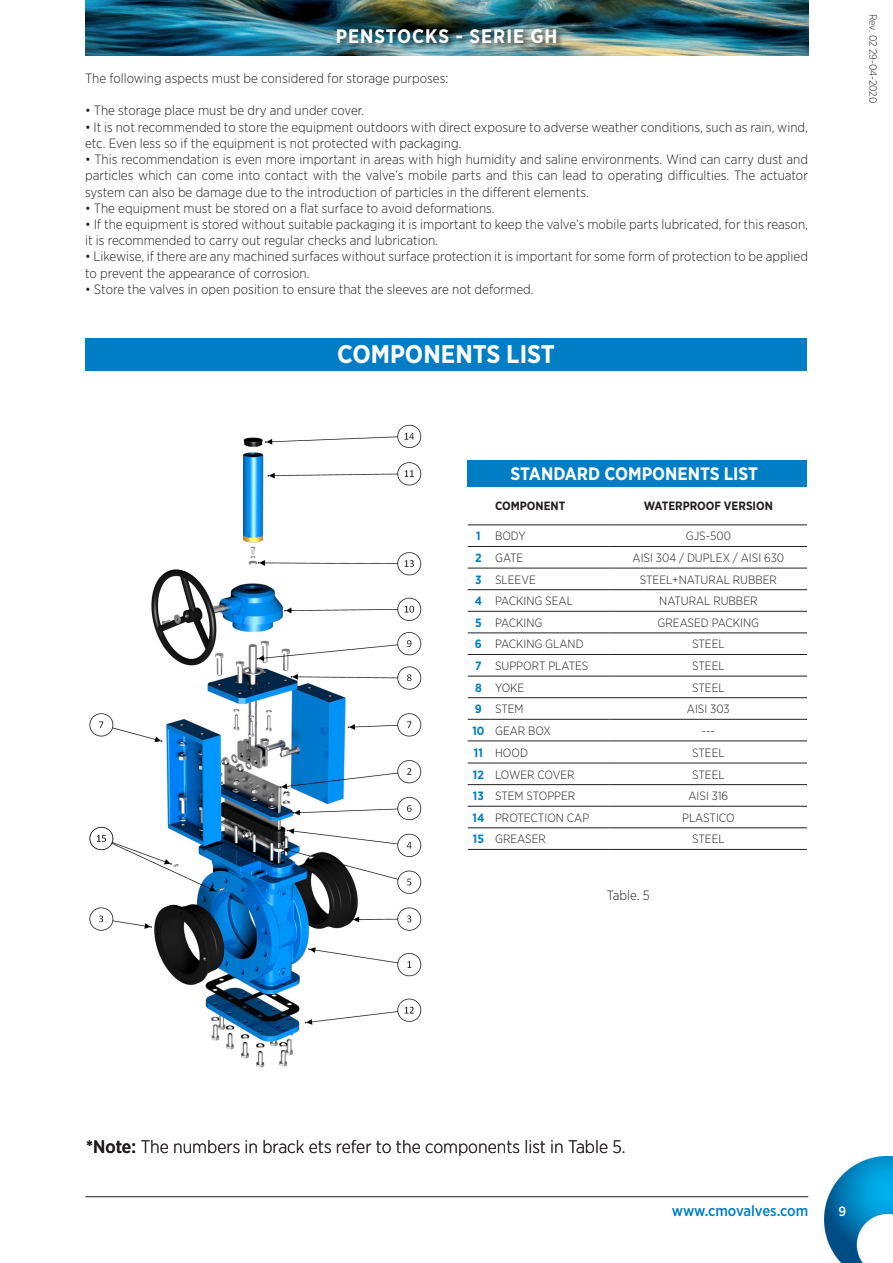
<style>
.page{position:relative;width:893px;height:1263px;background:#fff}
.page>*{position:absolute;margin:0;border:0;box-sizing:border-box;transform-origin:0 0}
.t1{font:700 25.5px "Gotham Narrow";color:#fff}
.t2{font:700 19.5px "Gotham Narrow";letter-spacing:.05em;color:#fff}
.t3{font:300 18px "Gotham Narrow";color:#231f20}
.t4{font:700 18px "Gotham Narrow";color:#fff}
.t5{font:500 15px "Gotham Narrow";letter-spacing:-.005em;color:#007ec5}
.t6{font:300 13.5px/16.2px "Gotham Narrow";color:#231f20}
.t7{font:500 13.5px "Gotham Narrow";color:#fff}
.t8{font:300 12px "Gotham Narrow";color:#231f20}
.t9{font:700 12px "Gotham Narrow";color:#231f20}
.t10{font:700 12px "Gotham Narrow";color:#007ec5}
.t11{font:300 10.5px "Gotham Narrow";letter-spacing:-.005em;color:#231f20}
.s1{font-weight:500}
</style>
<div class="page">
<img style="left:85px;top:0;width:723px;height:56px">
<img style="left:824px;top:1156px;width:69px;height:107px">
<hr style="left:85px;top:1196px;width:723px;height:1px;background:#231f20">
<div style="left:335px;top:28px;width:229px;height:22px;background:#231f20;opacity:.75"></div>
<img style="left:89px;top:424px;width:333px;height:644px">
<div style="left:85px;top:338px;width:722px;height:33px;background:#007ec5"></div>
<div style="left:468px;top:460px;width:339px;height:26px;background:#007ec5"></div>
<svg style="left:468px;top:525px;width:21px;height:1px"></svg>
<hr style="left:489px;top:525px;width:121px;height:1px;background:#231f20">
<hr style="left:610px;top:525px;width:197px;height:1px;background:#231f20">
<svg style="left:468px;top:546px;width:21px;height:1px"></svg>
<hr style="left:489px;top:546px;width:121px;height:1px;background:#231f20">
<hr style="left:610px;top:546px;width:197px;height:1px;background:#231f20">
<svg style="left:468px;top:568px;width:21px;height:1px"></svg>
<hr style="left:489px;top:568px;width:121px;height:1px;background:#231f20">
<hr style="left:610px;top:568px;width:197px;height:1px;background:#231f20">
<svg style="left:468px;top:589px;width:21px;height:1px"></svg>
<hr style="left:489px;top:589px;width:121px;height:1px;background:#231f20">
<hr style="left:610px;top:589px;width:197px;height:1px;background:#231f20">
<svg style="left:468px;top:611px;width:21px;height:1px"></svg>
<hr style="left:489px;top:611px;width:121px;height:1px;background:#231f20">
<hr style="left:610px;top:611px;width:197px;height:1px;background:#231f20">
<svg style="left:468px;top:633px;width:21px;height:1px"></svg>
<hr style="left:489px;top:633px;width:121px;height:1px;background:#231f20">
<hr style="left:610px;top:633px;width:197px;height:1px;background:#231f20">
<svg style="left:468px;top:654px;width:21px;height:1px"></svg>
<hr style="left:489px;top:654px;width:121px;height:1px;background:#231f20">
<hr style="left:610px;top:654px;width:197px;height:1px;background:#231f20">
<svg style="left:468px;top:676px;width:21px;height:1px"></svg>
<hr style="left:489px;top:676px;width:121px;height:1px;background:#231f20">
<hr style="left:610px;top:676px;width:197px;height:1px;background:#231f20">
<svg style="left:468px;top:697px;width:21px;height:1px"></svg>
<hr style="left:489px;top:697px;width:121px;height:1px;background:#231f20">
<hr style="left:610px;top:697px;width:197px;height:1px;background:#231f20">
<svg style="left:468px;top:719px;width:21px;height:1px"></svg>
<hr style="left:489px;top:719px;width:121px;height:1px;background:#231f20">
<hr style="left:610px;top:719px;width:197px;height:1px;background:#231f20">
<svg style="left:468px;top:741px;width:21px;height:1px"></svg>
<hr style="left:489px;top:741px;width:121px;height:1px;background:#231f20">
<hr style="left:610px;top:741px;width:197px;height:1px;background:#231f20">
<svg style="left:468px;top:763px;width:21px;height:1px"></svg>
<hr style="left:489px;top:763px;width:121px;height:1px;background:#231f20">
<hr style="left:610px;top:763px;width:197px;height:1px;background:#231f20">
<svg style="left:468px;top:784px;width:21px;height:1px"></svg>
<hr style="left:489px;top:784px;width:121px;height:1px;background:#231f20">
<hr style="left:610px;top:784px;width:197px;height:1px;background:#231f20">
<svg style="left:468px;top:806px;width:21px;height:1px"></svg>
<hr style="left:489px;top:806px;width:121px;height:1px;background:#231f20">
<hr style="left:610px;top:806px;width:197px;height:1px;background:#231f20">
<svg style="left:468px;top:827px;width:21px;height:1px"></svg>
<hr style="left:489px;top:827px;width:121px;height:1px;background:#231f20">
<hr style="left:610px;top:827px;width:197px;height:1px;background:#231f20">
<svg style="left:468px;top:849px;width:21px;height:1px"></svg>
<hr style="left:489px;top:849px;width:121px;height:1px;background:#231f20">
<hr style="left:610px;top:849px;width:197px;height:1px;background:#231f20">
<h2 class="t2" style="left:336px;top:23px;width:223px">PENSTOCKS - SERIE GH</h2>
<p class="t6" style="left:85px;top:70px;width:365px">The following aspects must be considered for storage purposes:</p>
<p class="t6" style="left:85px;top:102px;width:281px">• The storage place must be dry and under cover.</p>
<p class="t6" style="left:85px;top:119px;width:724px">• It is not recommended to store the equipment outdoors with direct exposure to adverse weather conditions, such as rain, wind, etc. Even less so if the equipment is not protected with packaging.</p>
<p class="t6" style="left:85px;top:151px;width:724px;text-align:justify">• This recommendation is even more important in areas with high humidity and saline environments. Wind can carry dust and particles which can come into contact with the valve’s mobile parts and this can lead to operating difficulties. The actuator system can also be damage due to the introduction of particles in the different elements.</p>
<p class="t6" style="left:85px;top:200px;width:411px">• The equipment must be stored on a flat surface to avoid deformations.</p>
<p class="t6" style="left:85px;top:216px;width:724px">• If the equipment is stored without suitable packaging it is important to keep the valve’s mobile parts lubricated, for this reason, it is recommended to carry out regular checks and lubrication.</p>
<p class="t6" style="left:85px;top:248px;width:724px">• Likewise, if there are any machined surfaces without surface protection it is important for some form of protection to be applied to prevent the appearance of corrosion.</p>
<p class="t6" style="left:85px;top:281px;width:450px">• Store the valves in open position to ensure that the sleeves are not deformed.</p>
<p class="t1" style="left:337px;top:337px;width:219px">COMPONENTS LIST</p>
<p class="t4" style="left:511px;top:462px;width:249px">STANDARD COMPONENTS LIST</p>
<p class="t9" style="left:495px;top:498px;width:72px">COMPONENT</p>
<p class="t9" style="left:644px;top:498px;width:131px">WATERPROOF VERSION</p>
<p class="t10" style="left:476px;top:528px;width:6px">1</p>
<p class="t8" style="left:495px;top:529px;width:32px">BODY</p>
<p class="t8" style="left:686px;top:529px;width:47px">GJS-500</p>
<p class="t10" style="left:475px;top:550px;width:8px">2</p>
<p class="t8" style="left:495px;top:550px;width:30px">GATE</p>
<p class="t8" style="left:633px;top:550px;width:153px">AISI 304 / DUPLEX / AISI 630</p>
<p class="t10" style="left:475px;top:572px;width:8px">3</p>
<p class="t8" style="left:495px;top:572px;width:42px">SLEEVE</p>
<p class="t8" style="left:640px;top:572px;width:139px">STEEL+NATURAL RUBBER</p>
<p class="t10" style="left:475px;top:593px;width:9px">4</p>
<p class="t8" style="left:495px;top:594px;width:79px">PACKING SEAL</p>
<p class="t8" style="left:659px;top:594px;width:100px">NATURAL RUBBER</p>
<p class="t10" style="left:475px;top:615px;width:8px">5</p>
<p class="t8" style="left:495px;top:615px;width:49px">PACKING</p>
<p class="t8" style="left:657px;top:615px;width:103px">GREASED PACKING</p>
<p class="t10" style="left:475px;top:636px;width:9px">6</p>
<p class="t8" style="left:495px;top:637px;width:90px">PACKING GLAND</p>
<p class="t8" style="left:692px;top:637px;width:34px">STEEL</p>
<p class="t10" style="left:475px;top:658px;width:8px">7</p>
<p class="t8" style="left:495px;top:658px;width:95px">SUPPORT PLATES</p>
<p class="t8" style="left:692px;top:658px;width:34px">STEEL</p>
<p class="t10" style="left:475px;top:680px;width:8px">8</p>
<p class="t8" style="left:495px;top:680px;width:31px">YOKE</p>
<p class="t8" style="left:692px;top:680px;width:34px">STEEL</p>
<p class="t10" style="left:475px;top:701px;width:8px">9</p>
<p class="t8" style="left:495px;top:702px;width:30px">STEM</p>
<p class="t8" style="left:687px;top:702px;width:44px">AISI 303</p>
<p class="t10" style="left:472px;top:723px;width:14px">10</p>
<p class="t8" style="left:495px;top:723px;width:57px">GEAR BOX</p>
<p class="t8" style="left:702px;top:723px;width:15px">---</p>
<p class="t10" style="left:474px;top:745px;width:10px">11</p>
<p class="t8" style="left:495px;top:745px;width:34px">HOOD</p>
<p class="t8" style="left:692px;top:745px;width:34px">STEEL</p>
<p class="t10" style="left:473px;top:767px;width:13px">12</p>
<p class="t8" style="left:495px;top:767px;width:81px">LOWER COVER</p>
<p class="t8" style="left:692px;top:767px;width:34px">STEEL</p>
<p class="t10" style="left:473px;top:788px;width:12px">13</p>
<p class="t8" style="left:495px;top:789px;width:82px">STEM STOPPER</p>
<p class="t8" style="left:688px;top:789px;width:41px">AISI 316</p>
<p class="t10" style="left:472px;top:810px;width:13px">14</p>
<p class="t8" style="left:495px;top:810px;width:96px">PROTECTION CAP</p>
<p class="t8" style="left:682px;top:810px;width:54px">PLASTICO</p>
<p class="t10" style="left:473px;top:831px;width:13px">15</p>
<p class="t8" style="left:495px;top:832px;width:52px">GREASER</p>
<p class="t8" style="left:692px;top:832px;width:34px">STEEL</p>
<p class="t6" style="left:607px;top:887px;width:44px">Table. 5</p>
<p class="t11" style="left:880px;top:14px;width:91px;rotate:90deg">Rev. 02 29-04-2020</p>
<p class="t3" style="left:86px;top:1135px;width:541px"><span class="s1">*Note:</span> The numbers in brack ets refer to the components list in Table 5.</p>
<p class="t5" style="left:672px;top:1201px;width:138px">www.cmovalves.com</p>
<p class="t7" style="left:838px;top:1202px;width:9px">9</p>
</div>
